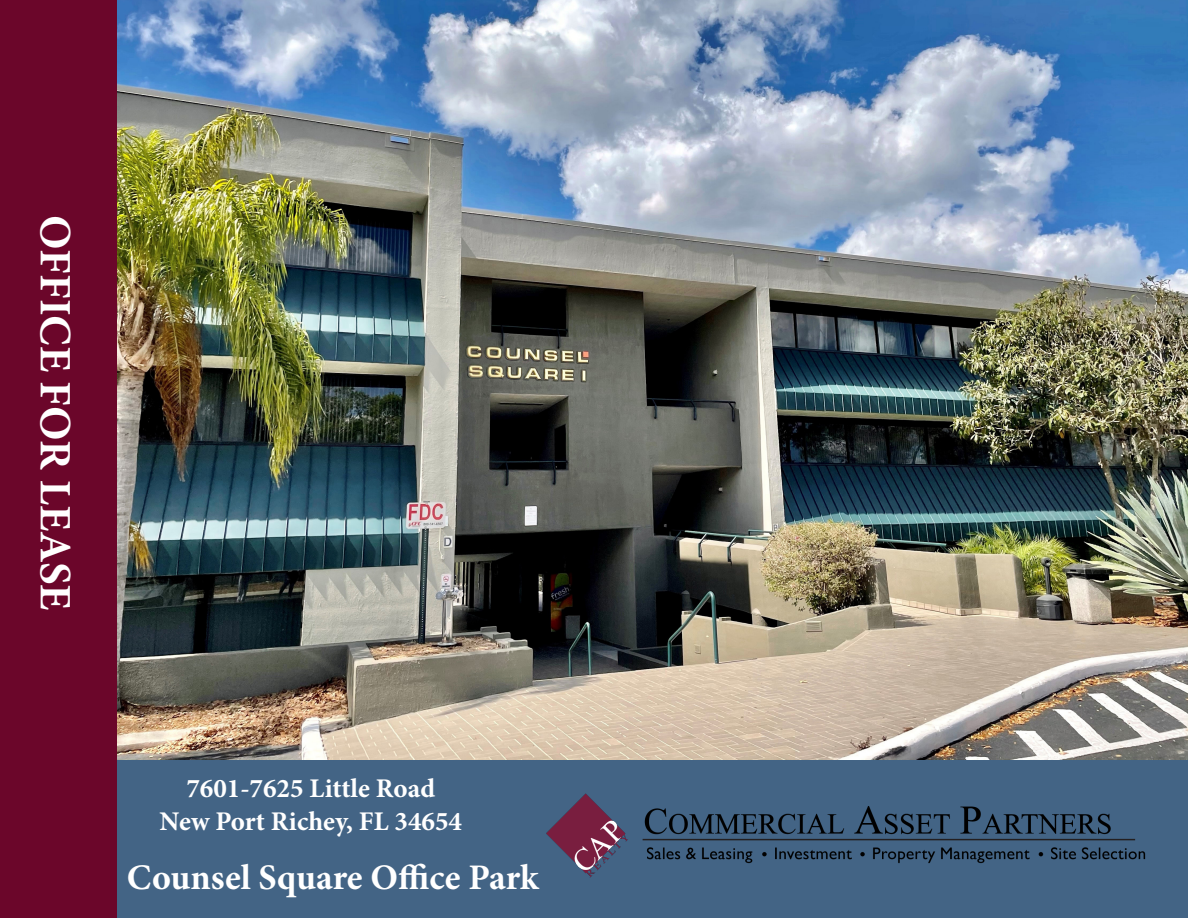
<style>
.page{position:relative;width:1188px;height:918px;background:#fff}
.page>*{position:absolute;margin:0;border:0;box-sizing:border-box;transform-origin:0 0}
.t1{font:700 45px "Minion Pro";color:#fff}
.t2{font:700 36px "Minion Pro";color:#fff}
.t3{font:700 27px "Minion Pro";color:#fff}
</style>
<div class="page">
<div style="left:0;top:759px;width:1188px;height:159px;background:#436485"></div>
<img style="left:546px;top:793px;width:600px;height:85px">
<hr style="left:643px;top:839px;width:492px;height:1px;background:#231f20">
<img style="left:116px;top:0;width:1072px;height:759px">
<div style="left:0;top:0;width:116px;height:918px;background:#6b062a"></div>
<p class="t1" style="left:87px;top:215px;width:397px;rotate:90deg">OFFICE FOR LEASE</p>
<p class="t3" style="left:186px;top:769px;width:250px">7601-7625 Little Road</p>
<p class="t3" style="left:160px;top:802px;width:304px">New Port Richey, FL 34654</p>
<p class="t2" style="left:127px;top:852px;width:413px">Counsel Square Office Park</p>
</div>
